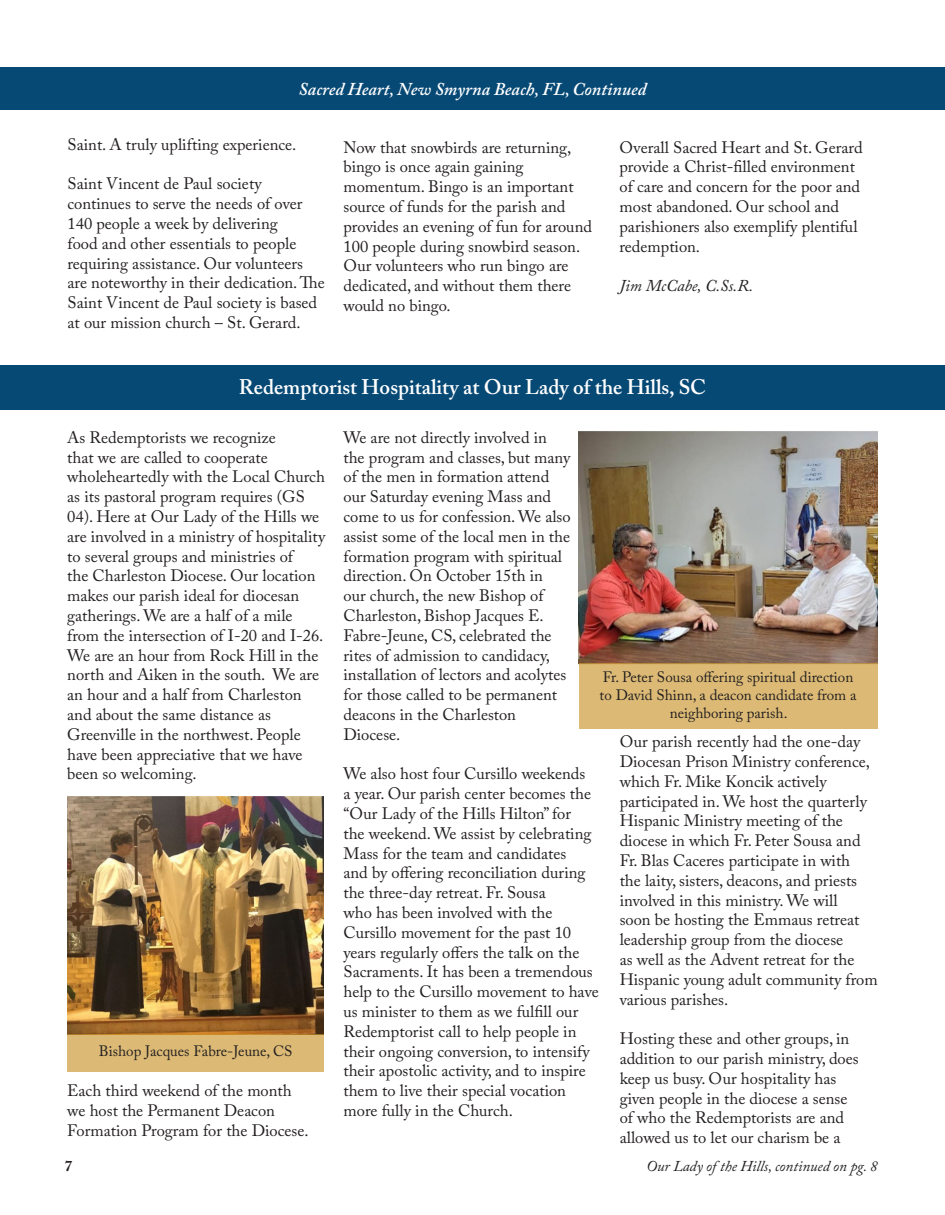
<style>
.page{position:relative;width:945px;height:1215px;background:#fff}
.page>*{position:absolute;margin:0;border:0;box-sizing:border-box;transform-origin:0 0}
.t1{font:600 21px "Adobe Caslon Pro";color:#fff}
.t2{font:italic 600 18px "Adobe Caslon Pro";color:#fff}
.t3{font:16.5px/19.8px "Adobe Caslon Pro";color:#231f20}
.t4{font:italic 16.5px "Adobe Caslon Pro";color:#231f20}
.t5{font:15px/18px "Adobe Caslon Pro";color:#231f20;text-align:center}
.Paragraph_Style_1{font:italic 15px "Adobe Caslon Pro";color:#231f20}
.t6{font:700 15px "Adobe Caslon Pro";color:#231f20}
</style>
<div class="page">
<div style="left:0;top:68px;width:945px;height:42px;background:#064975"></div>
<div style="left:0;top:366px;width:945px;height:44px;background:#064975"></div>
<img style="left:68px;top:796px;width:256px;height:238px">
<div style="left:68px;top:1034px;width:256px;height:38px;background:#dcba75"></div>
<img style="left:579px;top:431px;width:299px;height:232px">
<div style="left:579px;top:663px;width:299px;height:66px;background:#dcba75"></div>
<p class="t2" style="left:299px;top:78px;width:349px">Sacred Heart, New Smyrna Beach, FL, Continued</p>
<p class="t3" style="left:68px;top:134px;width:230px">Saint. A truly uplifting experience.</p>
<p class="t3" style="left:68px;top:174px;width:259px">Saint Vincent de Paul society continues to serve the needs of over 140 people a week by delivering<br>food and other essentials to people requiring assistance. Our volunteers are noteworthy in their dedication. The Saint Vincent de Paul society is based at our mission church – St. Gerard.</p>
<p class="t3" style="left:344px;top:137px;width:250px">Now that snowbirds are returning, bingo is once again gaining momentum. Bingo is an important source of funds for the parish and provides an evening of fun for around<br>100 people during snowbird season.<br>Our volunteers who run bingo are dedicated, and without them there would no bingo.</p>
<p class="t3" style="left:620px;top:137px;width:245px">Overall Sacred Heart and St. Gerard provide a Christ-filled environment of care and concern for the poor and most abandoned. Our school and parishioners also exemplify plentiful redemption.</p>
<p class="t4" style="left:620px;top:276px;width:135px">Jim McCabe, C.Ss.R.</p>
<p class="t1" style="left:239px;top:375px;width:469px">Redemptorist Hospitality at Our Lady of the Hills, SC</p>
<p class="t3" style="left:67px;top:427px;width:260px">As Redemptorists we recognize<br>that we are called to cooperate wholeheartedly with the Local Church as its pastoral program requires (GS 04). Here at Our Lady of the Hills we are involved in a ministry of hospitality to several groups and ministries of<br>the Charleston Diocese. Our location makes our parish ideal for diocesan gatherings. We are a half of a mile from the intersection of I-20 and I-26.<br>We are an hour from Rock Hill in the north and Aiken in the south. We are an hour and a half from Charleston and about the same distance as Greenville in the northwest. People have been appreciative that we have been so welcoming.</p>
<p class="t3" style="left:344px;top:427px;width:229px">We are not directly involved in the program and classes, but many of the men in formation attend our Saturday evening Mass and come to us for confession. We also assist some of the local men in the formation program with spiritual direction. On October 15th in<br>our church, the new Bishop of<br>Charleston, Bishop Jacques E.<br>Fabre-Jeune, CS, celebrated the rites of admission to candidacy, installation of lectors and acolytes for those called to be permanent deacons in the Charleston<br>Diocese.</p>
<p class="t3" style="left:344px;top:764px;width:257px">We also host four Cursillo weekends<br>a year. Our parish center becomes the “Our Lady of the Hills Hilton” for<br>the weekend. We assist by celebrating Mass for the team and candidates<br>and by offering reconciliation during the three-day retreat. Fr. Sousa<br>who has been involved with the Cursillo movement for the past 10 years regularly offers the talk on the Sacraments. It has been a tremendous help to the Cursillo movement to have us minister to them as we fulfill our Redemptorist call to help people in their ongoing conversion, to intensify their apostolic activity, and to inspire them to live their special vocation more fully in the Church.</p>
<p class="t5" style="left:600px;top:668px;width:258px">Fr. Peter Sousa offering spiritual direction to David Shinn, a deacon candidate from a neighboring parish.</p>
<p class="t3" style="left:620px;top:732px;width:259px">Our parish recently had the one-day Diocesan Prison Ministry conference, which Fr. Mike Koncik actively participated in. We host the quarterly Hispanic Ministry meeting of the diocese in which Fr. Peter Sousa and Fr. Blas Caceres participate in with<br>the laity, sisters, deacons, and priests involved in this ministry. We will<br>soon be hosting the Emmaus retreat leadership group from the diocese<br>as well as the Advent retreat for the Hispanic young adult community from various parishes.</p>
<p class="t3" style="left:620px;top:1029px;width:241px">Hosting these and other groups, in addition to our parish ministry, does keep us busy. Our hospitality has given people in the diocese a sense of who the Redemptorists are and allowed us to let our charism be a</p>
<p class="t5" style="left:99px;top:1042px;width:195px">Bishop Jacques Fabre-Jeune, CS</p>
<p class="t3" style="left:67px;top:1081px;width:243px">Each third weekend of the month we host the Permanent Deacon<br>Formation Program for the Diocese.</p>
<p class="t6" style="left:65px;top:1157px;width:9px">7</p>
<p class="Paragraph_Style_1" style="left:646px;top:1157px;width:233px">Our Lady of the Hills, continued on pg. 8</p>
</div>
